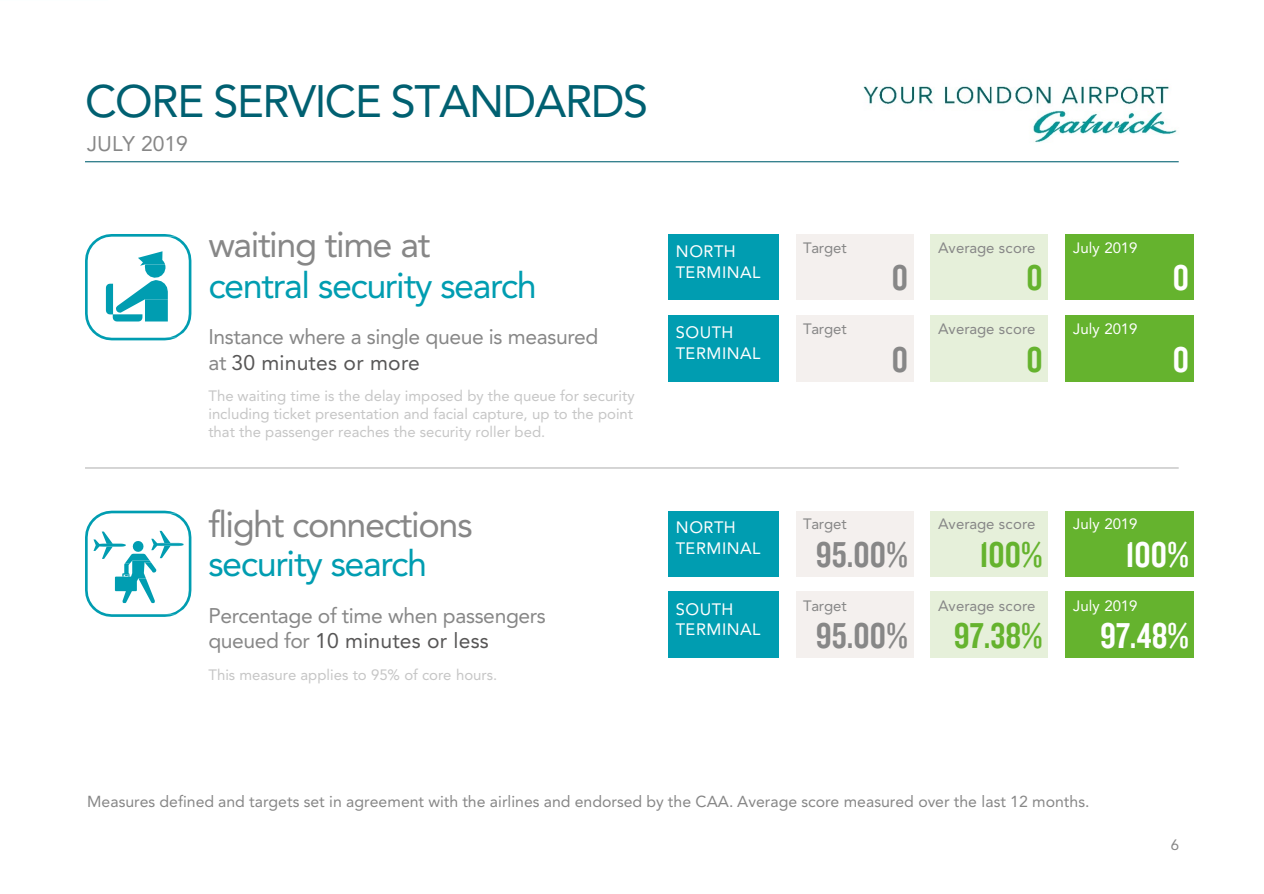
<style>
.page{position:relative;width:1264px;height:894px;background:#fff}
.page>*{position:absolute;margin:0;border:0;box-sizing:border-box;transform-origin:0 0}
.t1{font:45px "Avenir";letter-spacing:-.03em;color:#006071}
.t2{font:37.35px "Knockout HTF49 Liteweight";color:#878787}
.t3{font:37.35px "Knockout HTF49 Liteweight";color:#fff}
.t4{font:37.35px "Knockout HTF49 Liteweight";color:#65b32e}
.t5{font:36px/39px "Avenir";letter-spacing:-.04em;color:#878787}
.t6{font:36px "Avenir";letter-spacing:-.04em;color:#009db1}
.t7{font:21px/25.2px "Avenir";letter-spacing:-.015em;color:#878787}
.t8{font:21px "Avenir";letter-spacing:.01em;color:#575656}
.t9{font:16.35px "Avenir";letter-spacing:.025em;color:#fff}
.t10{font:15.9px "Avenir";color:#878787}
.t11{font:15px/18px "Avenir";color:#c6c6c6;text-align:justify}
.t12{font:15px "Avenir";color:#878787}
.t13{font:14.85px "Avenir";letter-spacing:-.005em;color:#878787}
.t14{font:14.85px "Avenir";letter-spacing:-.005em;color:#fff}
.s1{color:#575656}
.s2{color:#009db1}
.s3{color:#878787}
.s4{color:#65b32e}
</style>
<div class="page">
<hr style="left:0;top:0;width:108px;height:1px;background:#fbffff">
<hr style="left:85px;top:161px;width:1093px;height:1px;background:#006071">
<hr style="left:85px;top:467px;width:1093px;height:1px;background:#c6c6c6">
<svg style="left:85px;top:234px;width:106px;height:106px"></svg>
<svg style="left:85px;top:510px;width:106px;height:106px"></svg>
<div style="left:667px;top:234px;width:111px;height:66px;background:#009db1"></div>
<div style="left:795px;top:234px;width:118px;height:66px;background:#f4f0ee"></div>
<div style="left:930px;top:234px;width:118px;height:66px;background:#e6f0da"></div>
<div style="left:1065px;top:234px;width:129px;height:66px;background:#65b32e"></div>
<div style="left:667px;top:315px;width:111px;height:66px;background:#009db1"></div>
<div style="left:795px;top:315px;width:118px;height:66px;background:#f4f0ee"></div>
<div style="left:930px;top:315px;width:118px;height:66px;background:#e6f0da"></div>
<div style="left:1065px;top:315px;width:129px;height:66px;background:#65b32e"></div>
<div style="left:667px;top:510px;width:111px;height:66px;background:#009db1"></div>
<div style="left:795px;top:510px;width:118px;height:66px;background:#f4f0ee"></div>
<div style="left:930px;top:510px;width:118px;height:66px;background:#e6f0da"></div>
<div style="left:1065px;top:510px;width:129px;height:66px;background:#65b32e"></div>
<div style="left:667px;top:591px;width:111px;height:66px;background:#009db1"></div>
<div style="left:795px;top:591px;width:118px;height:66px;background:#f4f0ee"></div>
<div style="left:930px;top:591px;width:118px;height:66px;background:#e6f0da"></div>
<div style="left:1065px;top:591px;width:129px;height:66px;background:#65b32e"></div>
<img style="left:863px;top:86px;width:314px;height:57px">
<h1 class="t1" style="left:85px;top:75px;width:564px">CORE SERVICE STANDARDS</h1>
<h1 class="t7" style="left:87px;top:131px;width:102px">JULY 2019</h1>
<p class="t5" style="left:208px;top:225px;width:223px">waiting time at</p>
<p class="t6" style="left:208px;top:264px;width:330px">central security search</p>
<p class="t7" style="left:208px;top:324px;width:391px">Instance where a single queue is measured at <span class="s1">30 minutes or more</span></p>
<p class="t11" style="left:208px;top:387px;width:427px">The waiting time is the delay imposed by the queue for security including ticket presentation and facial capture, up to the point that the passenger reaches the security roller bed.</p>
<p class="t5" style="left:208px;top:505px;width:266px">flight connections <span class="s2">security search</span></p>
<p class="t7" style="left:208px;top:603px;width:339px">Percentage of time when passengers</p>
<p class="t8" style="left:208px;top:628px;width:282px"><span class="s3">queued for</span> 10 minutes or less</p>
<p class="t11" style="left:208px;top:665px;width:290px">This measure applies to 95% of core hours.</p>
<p class="t9" style="left:675px;top:241px;width:61px">NORTH</p>
<p class="t13" style="left:803px;top:239px;width:45px">Target</p>
<p class="t13" style="left:937px;top:239px;width:99px">Average score</p>
<p class="t14" style="left:1072px;top:239px;width:66px">July 2019</p>
<p class="t9" style="left:675px;top:262px;width:86px">TERMINAL</p>
<p class="t2" style="left:891px;top:259px;width:18px">0</p>
<p class="t4" style="left:1026px;top:259px;width:18px">0</p>
<p class="t3" style="left:1172px;top:259px;width:18px">0</p>
<p class="t9" style="left:675px;top:323px;width:59px">SOUTH</p>
<p class="t13" style="left:803px;top:320px;width:45px">Target</p>
<p class="t13" style="left:937px;top:320px;width:99px">Average score</p>
<p class="t14" style="left:1072px;top:320px;width:66px">July 2019</p>
<p class="t9" style="left:675px;top:343px;width:86px">TERMINAL</p>
<p class="t2" style="left:891px;top:340px;width:18px">0</p>
<p class="t4" style="left:1026px;top:340px;width:18px">0</p>
<p class="t3" style="left:1172px;top:340px;width:18px">0</p>
<p class="t9" style="left:675px;top:518px;width:61px">NORTH</p>
<p class="t13" style="left:803px;top:515px;width:45px">Target</p>
<p class="t13" style="left:937px;top:515px;width:99px">Average score</p>
<p class="t14" style="left:1072px;top:515px;width:66px">July 2019</p>
<p class="t9" style="left:675px;top:538px;width:86px">TERMINAL</p>
<p class="t2" style="left:815px;top:535px;width:93px">95.00%</p>
<p class="t4" style="left:979px;top:535px;width:65px">100%</p>
<p class="t3" style="left:1125px;top:535px;width:65px">100%</p>
<p class="t9" style="left:675px;top:599px;width:59px">SOUTH</p>
<p class="t13" style="left:803px;top:597px;width:45px">Target</p>
<p class="t13" style="left:937px;top:597px;width:99px">Average score</p>
<p class="t14" style="left:1072px;top:597px;width:66px">July 2019</p>
<p class="t9" style="left:675px;top:620px;width:86px">TERMINAL</p>
<p class="t2" style="left:815px;top:616px;width:228px">95.00% <span class="s4">97.38%</span></p>
<p class="t3" style="left:1099px;top:616px;width:90px">97.48%</p>
<p class="t10" style="left:87px;top:791px;width:1003px">Measures defined and targets set in agreement with the airlines and endorsed by the CAA. Average score measured over the last 12 months.</p>
<p class="t12" style="left:1170px;top:836px;width:10px">6</p>
</div>
